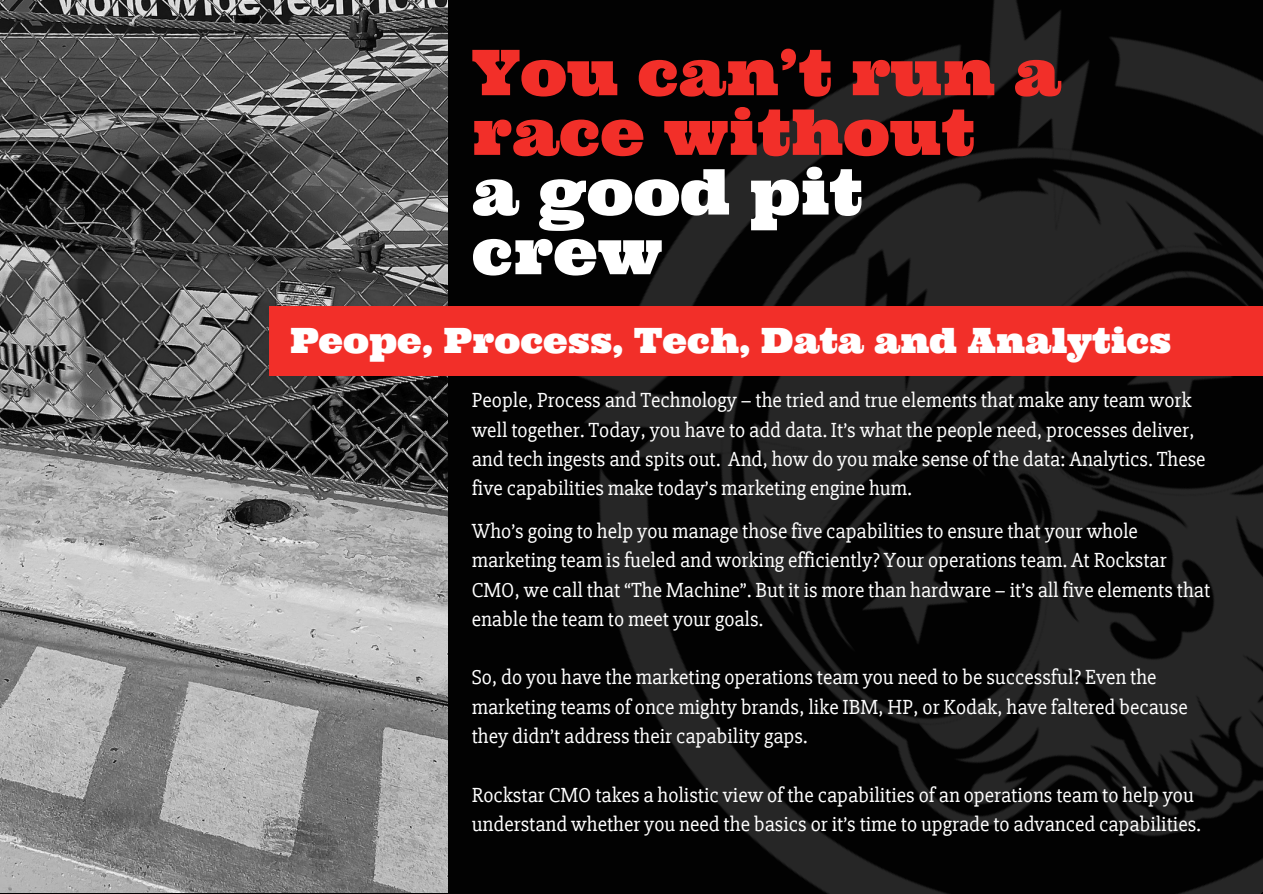
<style>
.page{position:relative;width:1263px;height:894px;background:#fff}
.page>*{position:absolute;margin:0;border:0;box-sizing:border-box;transform-origin:0 0}
.t1{font:63px/59.7px "Ultra";color:#f22f29}
.t2{font:34.95px "Ultra";color:#fff}
.t3{font:21px/29.2px "Slabo 27 px";color:#fff}
.s1{color:#fff}
</style>
<div class="page">
<img style="left:0;top:0;width:290px;height:891px">
<img style="left:290px;top:0;width:973px;height:893px">
<div style="left:270px;top:306px;width:993px;height:69px;background:#f22f29"></div>
<p class="t1" style="left:472px;top:42px;width:591px">You can’t run a race without<br><span class="s1">a good pit crew</span></p>
<p class="t2" style="left:290px;top:317px;width:883px">Peope, Process, Tech, Data and Analytics</p>
<p class="t3" style="left:472px;top:386px;width:735px">People, Process and Technology – the tried and true elements that make any team work well together. Today, you have to add data. It’s what the people need, processes deliver, and tech ingests and spits out. And, how do you make sense of the data: Analytics. These five capabilities make today’s marketing engine hum.</p>
<p class="t3" style="left:472px;top:516px;width:740px">Who’s going to help you manage those five capabilities to ensure that your whole marketing team is fueled and working efficiently? Your operations team. At Rockstar CMO, we call that “The Machine”. But it is more than hardware – it’s all five elements that enable the team to meet your goals.</p>
<h1 class="t3" style="left:472px;top:663px;width:717px">So, do you have the marketing operations team you need to be successful? Even the marketing teams of once mighty brands, like IBM, HP, or Kodak, have faltered because they didn’t address their capability gaps.</h1>
<p class="t3" style="left:472px;top:780px;width:731px">Rockstar CMO takes a holistic view of the capabilities of an operations team to help you understand whether you need the basics or it’s time to upgrade to advanced capabilities.</p>
</div>
